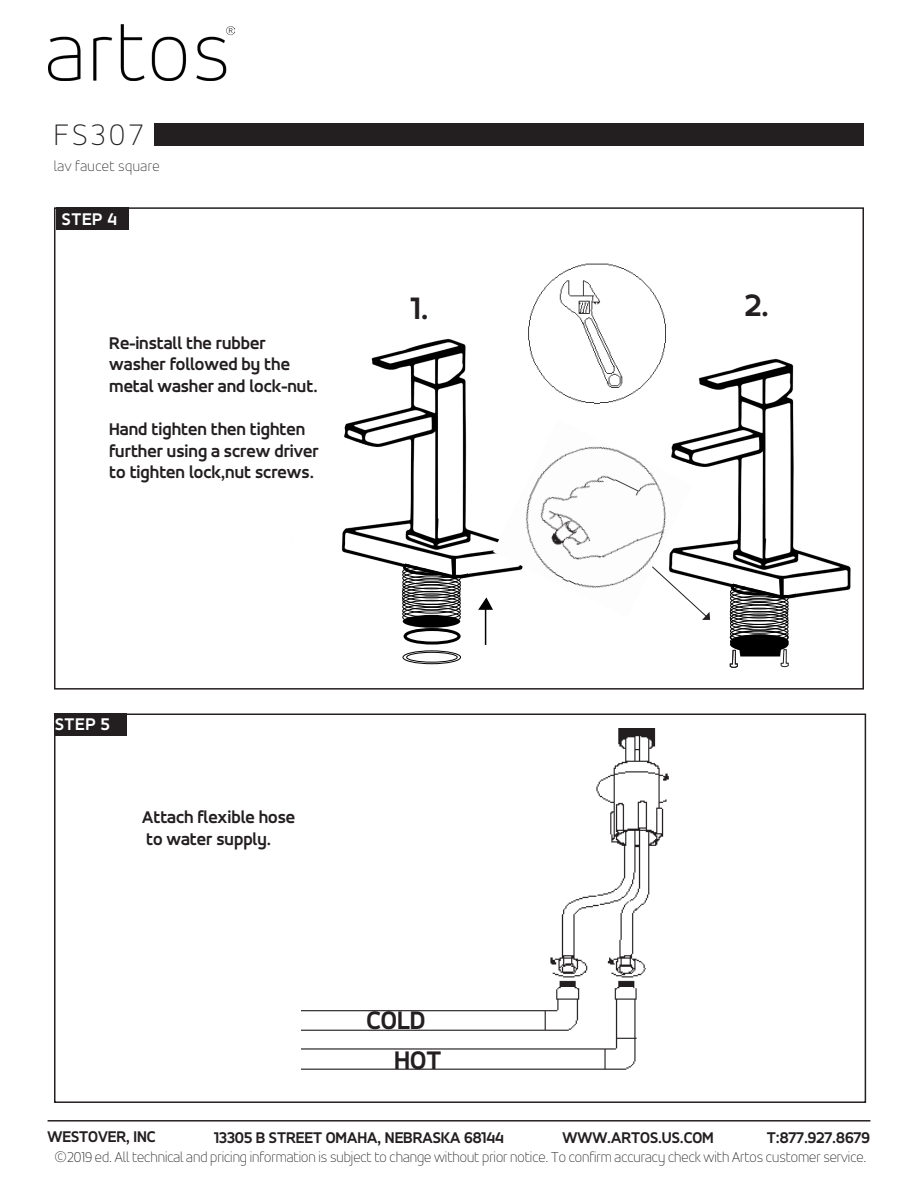
<style>
.page{position:relative;width:918px;height:1188px;background:#fff}
.page>*{position:absolute;margin:0;border:0;box-sizing:border-box;transform-origin:0 0}
.t1{font:700 33px "Accord Alternate";color:#231f20}
.t2{font:100 31.5px "Accord Alternate";letter-spacing:.12em;color:#231f20}
.t3{font:700 27px "Accord Alternate";color:#231f20}
.t4{font:700 18px/21.6px "Accord Alternate";color:#231f20}
.t5{font:700 18px "Accord Alternate";letter-spacing:.04em;color:#fff}
.t6{font:700 16.5px "Accord Alternate";color:#231f20}
.t7{font:100 15px "Accord Alternate";color:#231f20}
.t8{font:100 15px "Accord Alternate";letter-spacing:.03em;color:#231f20}
</style>
<div class="page">
<hr style="left:48px;top:1120px;width:822px;height:2px;background:#231f20">
<img style="left:49px;top:24px;width:185px;height:57px">
<img style="left:692px;top:358px;width:159px;height:240px">
<img style="left:344px;top:338px;width:149px;height:240px">
<div style="left:56px;top:207px;width:73px;height:23px;background:#231f20"></div>
<svg style="left:692px;top:462px;width:18px;height:158px"></svg>
<div style="left:154px;top:123px;width:710px;height:22px;background:#231f20"></div>
<img style="left:301px;top:729px;width:368px;height:341px">
<div style="left:54px;top:714px;width:812px;height:389px;border:2px solid #231f20"></div>
<div style="left:54px;top:713px;width:73px;height:23px;background:#231f20"></div>
<img style="left:528px;top:263px;width:138px;height:141px">
<svg style="left:392px;top:555px;width:77px;height:83px"></svg>
<svg style="left:341px;top:442px;width:37px;height:119px"></svg>
<div style="left:404px;top:628px;width:57px;height:17px;border:3px solid #000;border-radius:50%"></div>
<div style="left:403px;top:651px;width:58px;height:13px;border:1px solid #000;border-radius:50%"></div>
<div style="left:406px;top:652px;width:51px;height:10px;border:1px solid #000;border-radius:50%"></div>
<svg style="left:720px;top:575px;width:76px;height:93px"></svg>
<div style="left:730px;top:638px;width:58px;height:13px;background:#000;border-radius:50%"></div>
<img style="left:548px;top:439px;width:144px;height:27px">
<img style="left:526px;top:468px;width:169px;height:47px">
<img style="left:493px;top:515px;width:202px;height:103px">
<img style="left:493px;top:561px;width:197px;height:57px">
<img style="left:493px;top:608px;width:174px;height:10px">
<hr style="left:485px;top:605px;width:1px;height:40px;background:#000">
<svg style="left:478px;top:597px;width:15px;height:13px"></svg>
<p class="t2" style="left:54px;top:117px;width:91px">FS307</p>
<p class="t8" style="left:54px;top:157px;width:107px">lav faucet square</p>
<p class="t5" style="left:62px;top:208px;width:57px">STEP 4</p>
<p class="t4" style="left:109px;top:332px;width:210px">Re-install the rubber washer followed by the metal washer and lock-nut.</p>
<p class="t4" style="left:109px;top:418px;width:211px">Hand tighten then tighten further using a screw driver to tighten lock,nut screws.</p>
<p class="t1" style="left:411px;top:289px;width:19px">1.</p>
<p class="t1" style="left:745px;top:286px;width:25px">2.</p>
<p class="t5" style="left:55px;top:714px;width:56px">STEP 5</p>
<p class="t4" style="left:142px;top:806px;width:154px">Attach flexible hose to water supply.</p>
<p class="t3" style="left:367px;top:1004px;width:60px">COLD</p>
<p class="t3" style="left:394px;top:1045px;width:49px">HOT</p>
<p class="t6" style="left:48px;top:1127px;width:110px">WESTOVER, INC</p>
<p class="t6" style="left:214px;top:1128px;width:291px">13305 B STREET OMAHA, NEBRASKA 68144</p>
<p class="t6" style="left:563px;top:1128px;width:153px">WWW.ARTOS.US.COM</p>
<p class="t6" style="left:767px;top:1128px;width:105px">T:877.927.8679</p>
<p class="t7" style="left:54px;top:1149px;width:814px">©2019 ed. All technical and pricing information is subject to change without prior notice. To confirm accuracy check with Artos customer service.</p>
</div>
